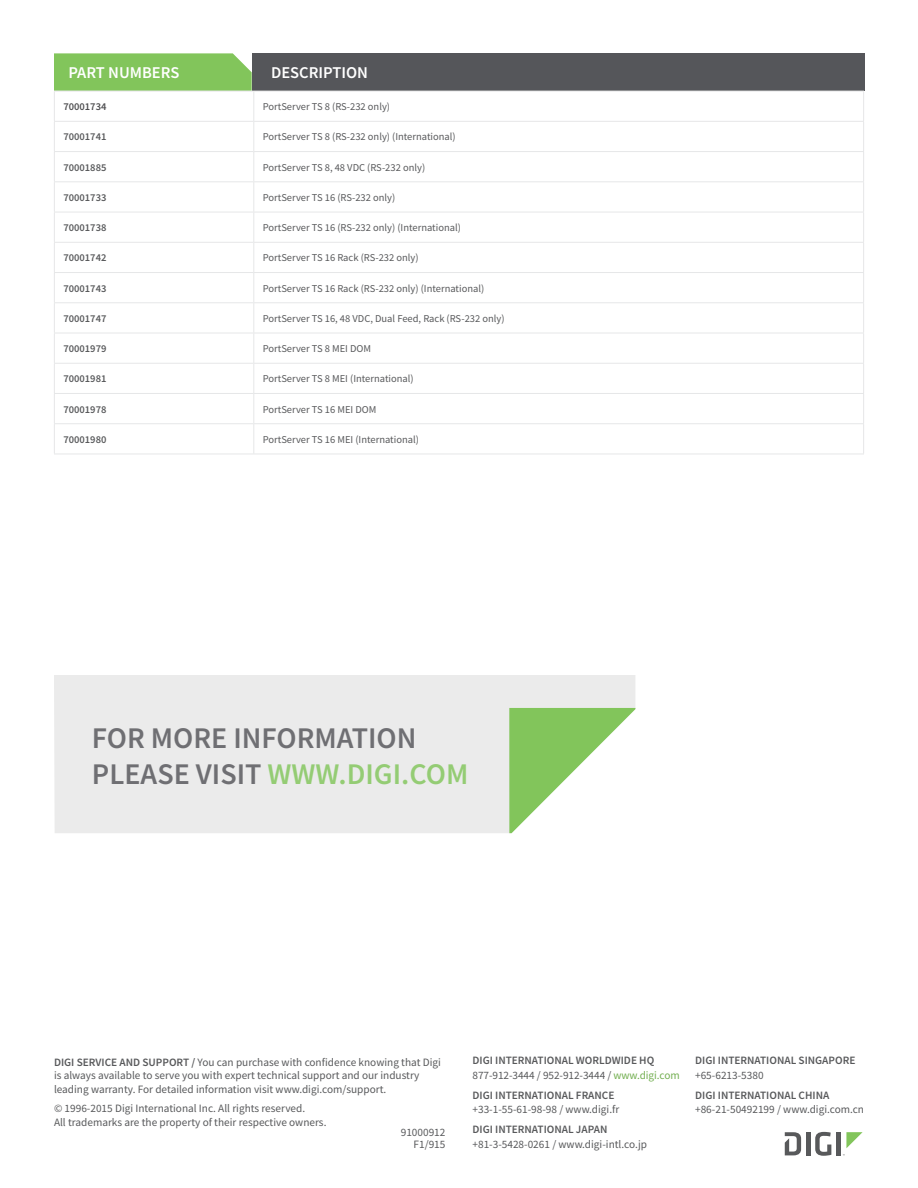
<style>
.page{position:relative;width:918px;height:1188px;background:#fff}
.page>*{position:absolute;margin:0;border:0;box-sizing:border-box;transform-origin:0 0}
.t1{font:600 30px/36px "Source Sans Pro";color:#6f6f73}
.t2{font:600 16.5px "Source Sans Pro";color:#fff}
.t3{font:11.25px/13.5px "Source Sans Pro";color:#58595b}
.t4{font:600 11.25px/14.2px "Source Sans Pro";color:#58595b}
.t5{font:10.5px "Source Sans Pro";color:#58595b}
.t6{font:600 10.5px "Source Sans Pro";color:#58595b}
.t7{font:600 10.5px "Source Sans Pro";color:#4d4d4f}
.s1{color:#94cc74}
.s2{font-weight:600}
.s3{font-weight:400}
.s4{font-weight:400;color:#73af51}
</style>
<div class="page">
<hr style="left:806px;top:1132px;width:4px;height:23px;background:#58595b">
<svg style="left:815px;top:1132px;width:16px;height:24px"></svg>
<div style="left:836px;top:1132px;width:5px;height:23px;background:#58595b"></div>
<svg style="left:846px;top:1132px;width:17px;height:16px"></svg>
<svg style="left:785px;top:1132px;width:16px;height:23px"></svg>
<svg style="left:54px;top:53px;width:198px;height:38px;background:#87c762"></svg>
<div style="left:252px;top:53px;width:612px;height:38px;background:#55565a"></div>
<div style="left:54px;top:675px;width:581px;height:158px;background:#ebebeb"></div>
<svg style="left:509px;top:708px;width:126px;height:125px"></svg>
<svg style="left:55px;top:120px;width:808px;height:334px"></svg>
<hr style="left:54px;top:91px;width:200px;height:1px;background:#e6e7e8">
<hr style="left:54px;top:91px;width:1px;height:30px;background:#e6e7e8">
<hr style="left:253px;top:91px;width:1px;height:30px;background:#e6e7e8">
<svg style="left:54px;top:122px;width:1px;height:59px"></svg>
<svg style="left:253px;top:122px;width:1px;height:59px"></svg>
<hr style="left:54px;top:182px;width:1px;height:30px;background:#e6e7e8">
<hr style="left:253px;top:182px;width:1px;height:30px;background:#e6e7e8">
<hr style="left:54px;top:212px;width:1px;height:30px;background:#e6e7e8">
<hr style="left:253px;top:212px;width:1px;height:30px;background:#e6e7e8">
<hr style="left:54px;top:333px;width:1px;height:30px;background:#e6e7e8">
<hr style="left:253px;top:333px;width:1px;height:30px;background:#e6e7e8">
<hr style="left:254px;top:91px;width:610px;height:1px;background:#e6e7e8">
<hr style="left:863px;top:91px;width:1px;height:30px;background:#e6e7e8">
<hr style="left:54px;top:121px;width:200px;height:1px;background:#e6e7e8">
<hr style="left:254px;top:121px;width:610px;height:1px;background:#e6e7e8">
<hr style="left:54px;top:151px;width:200px;height:1px;background:#e6e7e8">
<hr style="left:254px;top:151px;width:610px;height:1px;background:#e6e7e8">
<svg style="left:863px;top:122px;width:1px;height:59px"></svg>
<hr style="left:54px;top:181px;width:200px;height:1px;background:#e6e7e8">
<hr style="left:254px;top:181px;width:610px;height:1px;background:#e6e7e8">
<hr style="left:863px;top:182px;width:1px;height:30px;background:#e6e7e8">
<hr style="left:54px;top:212px;width:200px;height:1px;background:#e6e7e8">
<hr style="left:254px;top:212px;width:610px;height:1px;background:#e6e7e8">
<hr style="left:863px;top:212px;width:1px;height:30px;background:#e6e7e8">
<hr style="left:254px;top:242px;width:610px;height:1px;background:#e6e7e8">
<hr style="left:54px;top:333px;width:200px;height:1px;background:#e6e7e8">
<hr style="left:254px;top:333px;width:610px;height:1px;background:#e6e7e8">
<hr style="left:863px;top:333px;width:1px;height:30px;background:#e6e7e8">
<hr style="left:254px;top:363px;width:610px;height:1px;background:#e6e7e8">
<hr style="left:254px;top:302px;width:610px;height:1px;background:#e6e7e8">
<hr style="left:254px;top:423px;width:610px;height:1px;background:#e6e7e8">
<hr style="left:254px;top:454px;width:610px;height:1px;background:#e6e7e8">
<hr style="left:54px;top:242px;width:200px;height:1px;background:#e6e7e8">
<svg style="left:54px;top:243px;width:1px;height:59px"></svg>
<hr style="left:54px;top:303px;width:1px;height:30px;background:#e6e7e8">
<hr style="left:54px;top:363px;width:200px;height:1px;background:#e6e7e8">
<svg style="left:54px;top:364px;width:1px;height:59px"></svg>
<hr style="left:54px;top:424px;width:1px;height:30px;background:#e6e7e8">
<hr style="left:54px;top:272px;width:200px;height:1px;background:#e6e7e8">
<hr style="left:54px;top:302px;width:200px;height:1px;background:#e6e7e8">
<hr style="left:54px;top:393px;width:200px;height:1px;background:#e6e7e8">
<hr style="left:54px;top:423px;width:200px;height:1px;background:#e6e7e8">
<hr style="left:54px;top:454px;width:200px;height:1px;background:#e6e7e8">
<hr style="left:254px;top:272px;width:610px;height:1px;background:#e6e7e8">
<svg style="left:253px;top:243px;width:1px;height:59px"></svg>
<svg style="left:863px;top:243px;width:1px;height:59px"></svg>
<hr style="left:253px;top:303px;width:1px;height:30px;background:#e6e7e8">
<hr style="left:863px;top:303px;width:1px;height:30px;background:#e6e7e8">
<hr style="left:254px;top:393px;width:610px;height:1px;background:#e6e7e8">
<svg style="left:253px;top:364px;width:1px;height:59px"></svg>
<svg style="left:863px;top:364px;width:1px;height:59px"></svg>
<hr style="left:253px;top:424px;width:1px;height:30px;background:#e6e7e8">
<hr style="left:863px;top:424px;width:1px;height:30px;background:#e6e7e8">
<h2 class="t2" style="left:68px;top:66px;width:112px">PART NUMBERS</h2>
<h2 class="t2" style="left:271px;top:66px;width:99px">DESCRIPTION</h2>
<p class="t7" style="left:63px;top:102px;width:45px">70001734</p>
<p class="t5" style="left:263px;top:102px;width:129px">PortServer TS 8 (RS-232 only)</p>
<p class="t6" style="left:63px;top:133px;width:45px">70001741</p>
<p class="t5" style="left:263px;top:133px;width:194px">PortServer TS 8 (RS-232 only) (International)</p>
<p class="t6" style="left:63px;top:163px;width:45px">70001885</p>
<p class="t5" style="left:263px;top:163px;width:164px">PortServer TS 8, 48 VDC (RS-232 only)</p>
<p class="t6" style="left:63px;top:193px;width:45px">70001733</p>
<p class="t5" style="left:263px;top:193px;width:134px">PortServer TS 16 (RS-232 only)</p>
<p class="t6" style="left:63px;top:223px;width:45px">70001738</p>
<p class="t5" style="left:263px;top:223px;width:200px">PortServer TS 16 (RS-232 only) (International)</p>
<p class="t6" style="left:63px;top:254px;width:45px">70001742</p>
<p class="t5" style="left:263px;top:254px;width:157px">PortServer TS 16 Rack (RS-232 only)</p>
<p class="t6" style="left:63px;top:284px;width:45px">70001743</p>
<p class="t5" style="left:263px;top:284px;width:223px">PortServer TS 16 Rack (RS-232 only) (International)</p>
<p class="t6" style="left:63px;top:314px;width:45px">70001747</p>
<p class="t5" style="left:263px;top:314px;width:243px">PortServer TS 16, 48 VDC, Dual Feed, Rack (RS-232 only)</p>
<p class="t6" style="left:63px;top:344px;width:45px">70001979</p>
<p class="t5" style="left:263px;top:344px;width:110px">PortServer TS 8 MEI DOM</p>
<p class="t6" style="left:63px;top:375px;width:45px">70001981</p>
<p class="t5" style="left:263px;top:375px;width:152px">PortServer TS 8 MEI (International)</p>
<p class="t6" style="left:63px;top:405px;width:45px">70001978</p>
<p class="t5" style="left:263px;top:405px;width:115px">PortServer TS 16 MEI DOM</p>
<p class="t6" style="left:63px;top:435px;width:45px">70001980</p>
<p class="t5" style="left:263px;top:435px;width:158px">PortServer TS 16 MEI (International)</p>
<h1 class="t1" style="left:92px;top:722px;width:378px">FOR MORE INFORMATION<br>PLEASE VISIT <span class="s1">WWW.DIGI.COM</span></h1>
<p class="t3" style="left:54px;top:1056px;width:388px"><span class="s2">DIGI SERVICE AND SUPPORT /</span> You can purchase with confidence knowing that Digi is always available to serve you with expert technical support and our industry leading warranty. For detailed information visit www.digi.com/support.</p>
<p class="t3" style="left:54px;top:1103px;width:274px">© 1996-2015 Digi International Inc. All rights reserved.<br>All trademarks are the property of their respective owners.</p>
<p class="t3" style="left:401px;top:1128px;width:46px;line-height:11.4px;text-align:right">91000912<br>F1/915</p>
<p class="t4" style="left:472px;top:1054px;width:209px">DIGI INTERNATIONAL WORLDWIDE HQ<br><span class="s3">877-912-3444 / 952-912-3444 /</span> <span class="s4">www.digi.com</span></p>
<p class="t4" style="left:472px;top:1089px;width:144px">DIGI INTERNATIONAL FRANCE</p>
<p class="t3" style="left:472px;top:1104px;width:148px">+33-1-55-61-98-98 / www.digi.fr</p>
<p class="t4" style="left:472px;top:1123px;width:136px">DIGI INTERNATIONAL JAPAN</p>
<p class="t3" style="left:472px;top:1138px;width:176px">+81-3-5428-0261 / www.digi-intl.co.jp</p>
<p class="t4" style="left:695px;top:1054px;width:162px">DIGI INTERNATIONAL SINGAPORE</p>
<p class="t3" style="left:695px;top:1069px;width:70px">+65-6213-5380</p>
<p class="t4" style="left:695px;top:1089px;width:136px">DIGI INTERNATIONAL CHINA</p>
<p class="t3" style="left:695px;top:1104px;width:170px">+86-21-50492199 / www.digi.com.cn</p>
</div>
